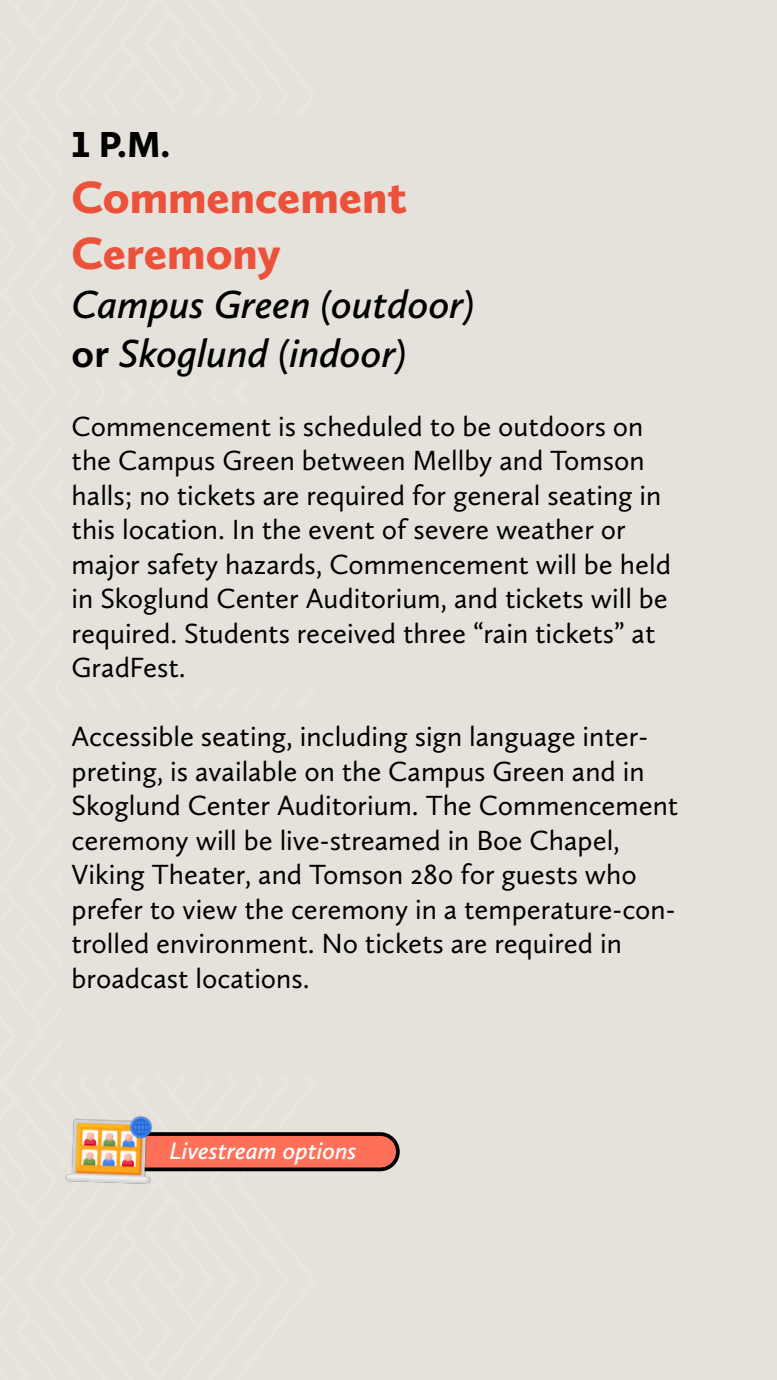
<style>
.page{position:relative;width:777px;height:1380px;background:#fff}
.page>*{position:absolute;margin:0;border:0;box-sizing:border-box;transform-origin:0 0}
.t1{font:900 46.88px/56.2px "Calluna Sans";color:#eb513b}
.t2{font:italic 600 40.62px/48.8px "Calluna Sans";color:#000}
.t3{font:900 37.5px "Calluna Sans";color:#000}
.t4{font:28.75px/34.5px "Calluna Sans";color:#000}
.t5{font:italic 600 24.62px "Calluna Sans";color:#fff}
.s1{font-weight:700;font-style:normal}
</style>
<div class="page">
<div style="left:0;top:0;width:776px;height:1380px;background:#e5e2dc"></div>
<svg style="left:65px;top:1116px;width:335px;height:68px"></svg>
<h3 class="t3" style="left:72px;top:121px;width:100px">1 P.M.</h3>
<h1 class="t1" style="left:72px;top:168px;width:337px">Commencement<br>Ceremony</h1>
<h2 class="t2" style="left:72px;top:280px;width:404px">Campus Green (outdoor) <span class="s1">or</span> Skoglund (indoor)</h2>
<p class="t4" style="left:72px;top:409px;width:600px">Commencement is scheduled to be outdoors on the Campus Green between Mellby and Tomson halls; no tickets are required for general seating in this location. In the event of severe weather or major safety hazards, Commencement will be held in Skoglund Center Auditorium, and tickets will be required. Students received three “rain tickets” at GradFest.</p>
<p class="t4" style="left:72px;top:719px;width:608px">Accessible seating, including sign language inter&shy;preting, is available on the Campus Green and in Skoglund Center Auditorium. The Commencement ceremony will be live-streamed in Boe Chapel, Viking Theater, and Tomson 280 for guests who prefer to view the ceremony in a temperature-con&shy;trolled environment. No tickets are required in broadcast locations.</p>
<p class="t5" style="left:169px;top:1136px;width:188px">Livestream options</p>
</div>
